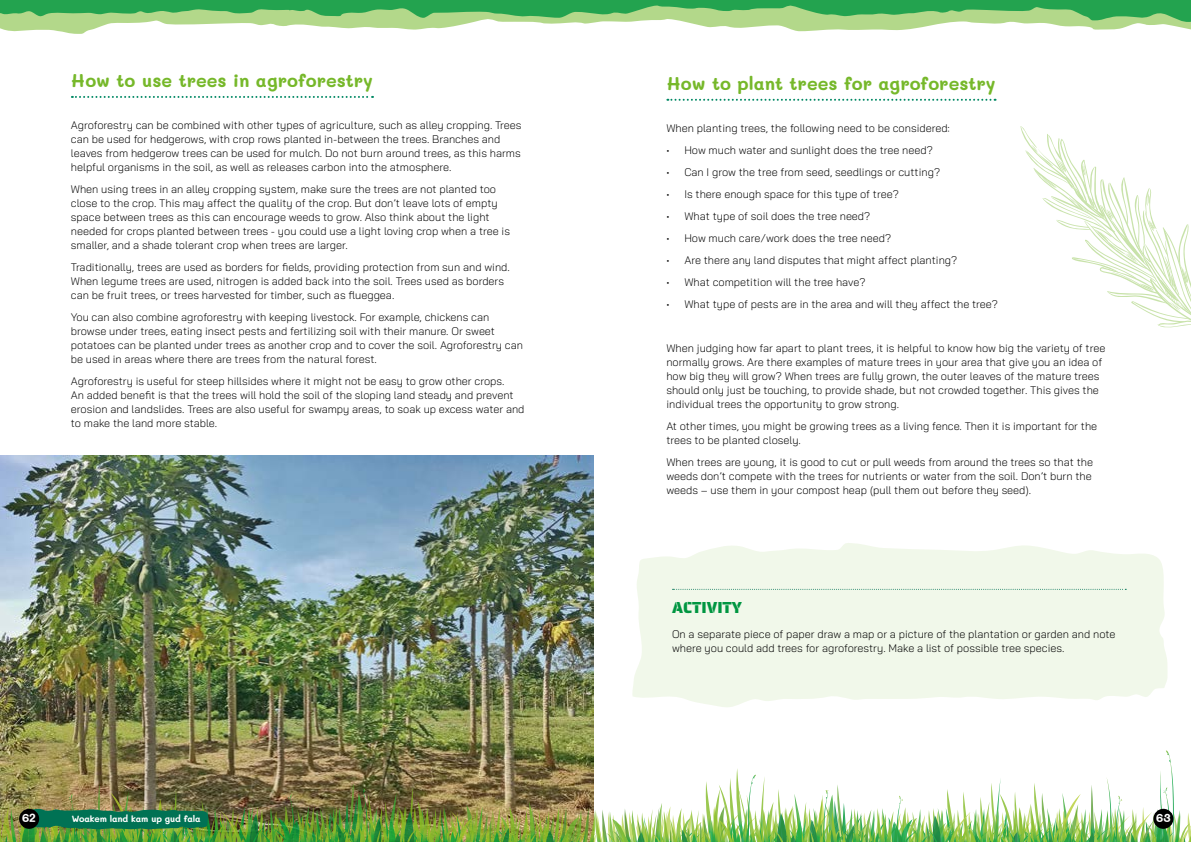
<style>
.page{position:relative;width:1191px;height:842px;background:#fff}
.page>*{position:absolute;margin:0;border:0;box-sizing:border-box;transform-origin:0 0}
.t1{font:700 18px "Mali";color:#76b82a}
.t2{font:16px "Saira Stencil One";color:#009641}
.t3{font:700 12px "Mali";color:#fff}
.t4{font:300 11px/14px "Bai Jamjuree";color:#000}
.t5{font:700 9px "Mali";letter-spacing:-.015em;color:#fff}
</style>
<div class="page">
<svg style="left:632px;top:543px;width:535px;height:164px;fill:#f1f8ea"></svg>
<svg style="left:72px;top:96px;width:301px;height:2px"></svg>
<svg style="left:667px;top:99px;width:328px;height:2px"></svg>
<svg style="left:672px;top:589px;width:454px;height:1px"></svg>
<img style="left:0;top:455px;width:593px;height:295px">
<svg style="left:1020px;top:126px;width:171px;height:202px"></svg>
<svg style="left:1157px;top:291px;width:14px;height:14px"></svg>
<svg style="left:0;top:23px;width:1191px;height:11px"></svg>
<svg style="left:0;top:0;width:1191px;height:23px"></svg>
<img style="left:0;top:750px;width:1191px;height:92px">
<div style="left:19px;top:809px;width:20px;height:20px;background:#000;border-radius:50%"></div>
<h1 class="t1" style="left:71px;top:70px;width:304px">How to use trees in agroforestry</h1>
<p class="t4" style="left:71px;top:118px;width:452px">Agroforestry can be combined with other types of agriculture, such as alley cropping. Trees can be used for hedgerows, with crop rows planted in-between the trees. Branches and leaves from hedgerow trees can be used for mulch. Do not burn around trees, as this harms helpful organisms in the soil, as well as releases carbon into the atmosphere.</p>
<p class="t4" style="left:71px;top:182px;width:440px">When using trees in an alley cropping system, make sure the trees are not planted too close to the crop. This may affect the quality of the crop. But don’t leave lots of empty space between trees as this can encourage weeds to grow. Also think about the light needed for crops planted between trees - you could use a light loving crop when a tree is smaller, and a shade tolerant crop when trees are larger.</p>
<p class="t4" style="left:71px;top:260px;width:440px">Traditionally, trees are used as borders for fields, providing protection from sun and wind.<br>When legume trees are used, nitrogen is added back into the soil. Trees used as borders can be fruit trees, or trees harvested for timber, such as flueggea.</p>
<p class="t4" style="left:71px;top:310px;width:453px">You can also combine agroforestry with keeping livestock. For example, chickens can browse under trees, eating insect pests and fertilizing soil with their manure. Or sweet potatoes can be planted under trees as another crop and to cover the soil. Agroforestry can be used in areas where there are trees from the natural forest.</p>
<p class="t4" style="left:71px;top:374px;width:455px">Agroforestry is useful for steep hillsides where it might not be easy to grow other crops.<br>An added benefit is that the trees will hold the soil of the sloping land steady and prevent erosion and landslides. Trees are also useful for swampy areas, to soak up excess water and to make the land more stable.</p>
<h1 class="t1" style="left:666px;top:73px;width:331px">How to plant trees for agroforestry</h1>
<p class="t4" style="left:666px;top:121px;width:285px">When planting trees, the following need to be considered:</p>
<p class="t4" style="left:666px;top:143px;width:268px">• How much water and sunlight does the tree need?</p>
<p class="t4" style="left:666px;top:165px;width:275px">• Can I grow the tree from seed, seedlings or cutting?</p>
<p class="t4" style="left:666px;top:187px;width:234px">• Is there enough space for this type of tree?</p>
<p class="t4" style="left:666px;top:209px;width:205px">• What type of soil does the tree need?</p>
<p class="t4" style="left:666px;top:231px;width:226px">• How much care/work does the tree need?</p>
<p class="t4" style="left:666px;top:253px;width:292px">• Are there any land disputes that might affect planting?</p>
<p class="t4" style="left:666px;top:275px;width:201px">• What competition will the tree have?</p>
<p class="t4" style="left:666px;top:297px;width:333px">• What type of pests are in the area and will they affect the tree?</p>
<p class="t4" style="left:666px;top:341px;width:440px">When judging how far apart to plant trees, it is helpful to know how big the variety of tree normally grows. Are there examples of mature trees in your area that give you an idea of how big they will grow? When trees are fully grown, the outer leaves of the mature trees should only just be touching, to provide shade, but not crowded together. This gives the individual trees the opportunity to grow strong.</p>
<p class="t4" style="left:666px;top:419px;width:432px">At other times, you might be growing trees as a living fence. Then it is important for the trees to be planted closely.</p>
<p class="t4" style="left:666px;top:455px;width:428px;text-align:justify">When trees are young, it is good to cut or pull weeds from around the trees so that the weeds don’t compete with the trees for nutrients or water from the soil. Don’t burn the weeds – use them in your compost heap (pull them out before they seed).</p>
<h2 class="t2" style="left:672px;top:594px;width:71px">ACTIVITY</h2>
<p class="t4" style="left:672px;top:627px;width:445px">On a separate piece of paper draw a map or a picture of the plantation or garden and note where you could add trees for agroforestry. Make a list of possible tree species.</p>
<p class="t3" style="left:22px;top:811px;width:15px">62</p>
<p class="t5" style="left:72px;top:814px;width:130px">Woakem land kam up gud fala</p>
<p class="t3" style="left:1156px;top:811px;width:16px">63</p>
</div>
